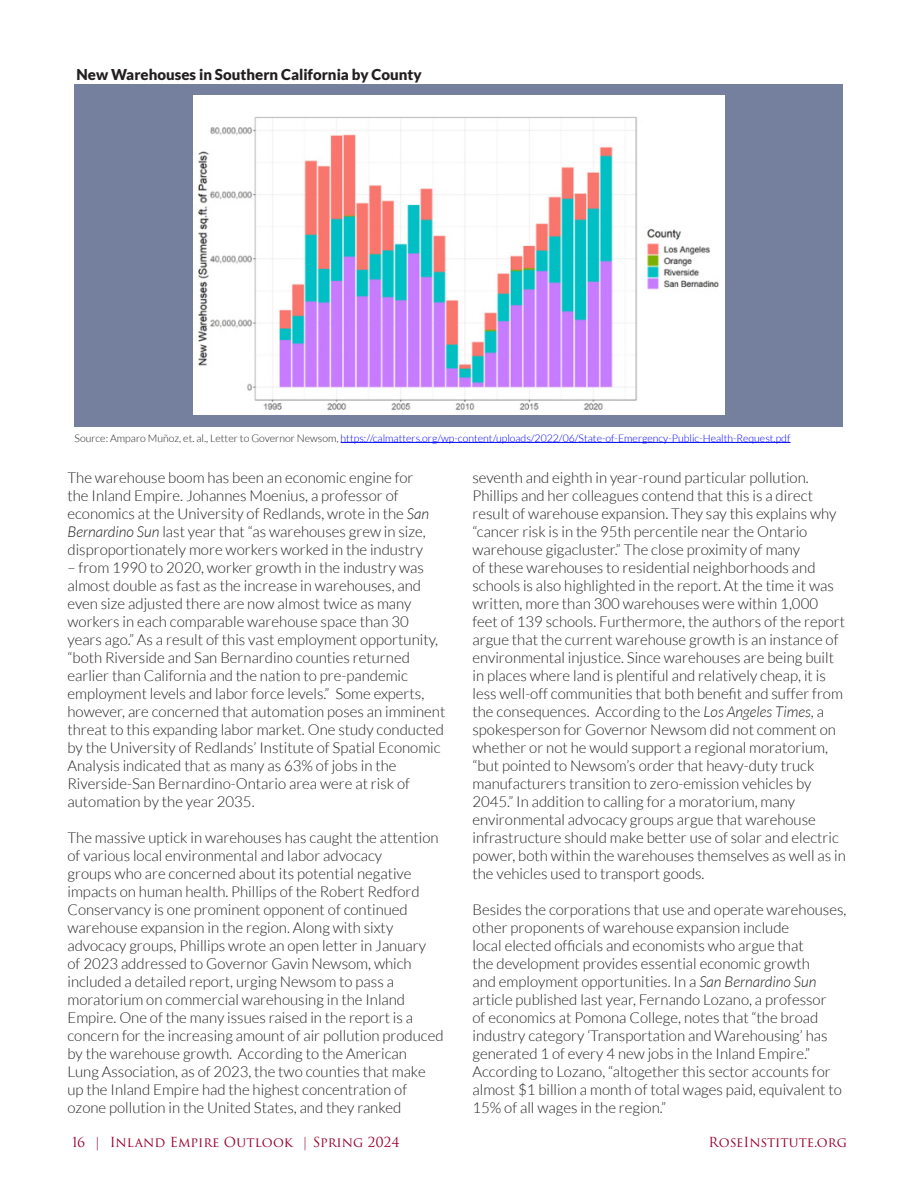
<style>
.page{position:relative;width:918px;height:1188px;background:#fff}
.page>*{position:absolute;margin:0;border:0;box-sizing:border-box;transform-origin:0 0}
.t1{font:300 15px/18px "Lato";color:#231f20}
.t2{font:900 15px "Lato";color:#231f20}
.t3{font:13.5px "Trajan Pro 3";color:#98002e}
.t4{font:300 10.5px "Lato";color:#00f}
.s1{color:#231f20}
.s2{font-style:italic}
</style>
<div class="page">
<div style="left:75px;top:84px;width:768px;height:343px;background:#757f9e"></div>
<img style="left:194px;top:96px;width:530px;height:319px">
<hr style="left:341px;top:442px;width:450px;height:1px;background:#00f">
<p class="t2" style="left:76px;top:65px;width:347px">New Warehouses in Southern California by County</p>
<p class="t4" style="left:75px;top:432px;width:717px"><span class="s1">Source: Amparo Muñoz, et. al., Letter to Governor Newsom,</span> https://calmatters.org/wp-content/uploads/2022/06/State-of-Emergency-Public-Health-Request.pdf</p>
<p class="t1" style="left:68px;top:469px;width:363px">The warehouse boom has been an economic engine for the Inland Empire. Johannes Moenius, a professor of economics at the University of Redlands, wrote in the <span class="s2">San Bernardino Sun</span> last year that “as warehouses grew in size, disproportionately more workers worked in the industry</p>
<p class="t1" style="left:68px;top:559px;width:379px">– from 1990 to 2020, worker growth in the industry was almost double as fast as the increase in warehouses, and even size adjusted there are now almost twice as many workers in each comparable warehouse space than 30 years ago.” As a result of this vast employment opportunity, “both Riverside and San Bernardino counties returned earlier than California and the nation to pre-pandemic employment levels and labor force levels.” Some experts, however, are concerned that automation poses an imminent threat to this expanding labor market. One study conducted by the University of Redlands’ Institute of Spatial Economic Analysis indicated that as many as 63% of jobs in the Riverside-San Bernardino-Ontario area were at risk of automation by the year 2035.</p>
<p class="t1" style="left:68px;top:829px;width:378px">The massive uptick in warehouses has caught the attention of various local environmental and labor advocacy<br>groups who are concerned about its potential negative impacts on human health. Phillips of the Robert Redford Conservancy is one prominent opponent of continued warehouse expansion in the region. Along with sixty advocacy groups, Phillips wrote an open letter in January<br>of 2023 addressed to Governor Gavin Newsom, which included a detailed report, urging Newsom to pass a moratorium on commercial warehousing in the Inland Empire. One of the many issues raised in the report is a concern for the increasing amount of air pollution produced by the warehouse growth. According to the American<br>Lung Association, as of 2023, the two counties that make up the Inland Empire had the highest concentration of ozone pollution in the United States, and they ranked</p>
<p class="t1" style="left:472px;top:469px;width:375px">seventh and eighth in year-round particular pollution.<br>Phillips and her colleagues contend that this is a direct result of warehouse expansion. They say this explains why “cancer risk is in the 95th percentile near the Ontario warehouse gigacluster.” The close proximity of many<br>of these warehouses to residential neighborhoods and schools is also highlighted in the report. At the time it was written, more than 300 warehouses were within 1,000 feet of 139 schools. Furthermore, the authors of the report argue that the current warehouse growth is an instance of environmental injustice. Since warehouses are being built in places where land is plentiful and relatively cheap, it is less well-off communities that both benefit and suffer from the consequences. According to the <span class="s2">Los Angeles Times</span>, a spokesperson for Governor Newsom did not comment on whether or not he would support a regional moratorium, “but pointed to Newsom’s order that heavy-duty truck manufacturers transition to zero-emission vehicles by 2045.” In addition to calling for a moratorium, many environmental advocacy groups argue that warehouse infrastructure should make better use of solar and electric power, both within the warehouses themselves as well as in the vehicles used to transport goods.</p>
<p class="t1" style="left:472px;top:901px;width:375px">Besides the corporations that use and operate warehouses, other proponents of warehouse expansion include<br>local elected officials and economists who argue that<br>the development provides essential economic growth<br>and employment opportunities. In a <span class="s2">San Bernardino Sun </span>article published last year, Fernando Lozano, a professor<br>of economics at Pomona College, notes that “the broad industry category ‘Transportation and Warehousing’ has generated 1 of every 4 new jobs in the Inland Empire.” According to Lozano, “altogether this sector accounts for almost $1 billion a month of total wages paid, equivalent to 15% of all wages in the region.”</p>
<p class="t3" style="left:72px;top:1132px;width:329px">16 | Inland Empire Outlook | Spring 2024</p>
<p class="t3" style="left:709px;top:1132px;width:140px">RoseInstitute.org</p>
</div>
